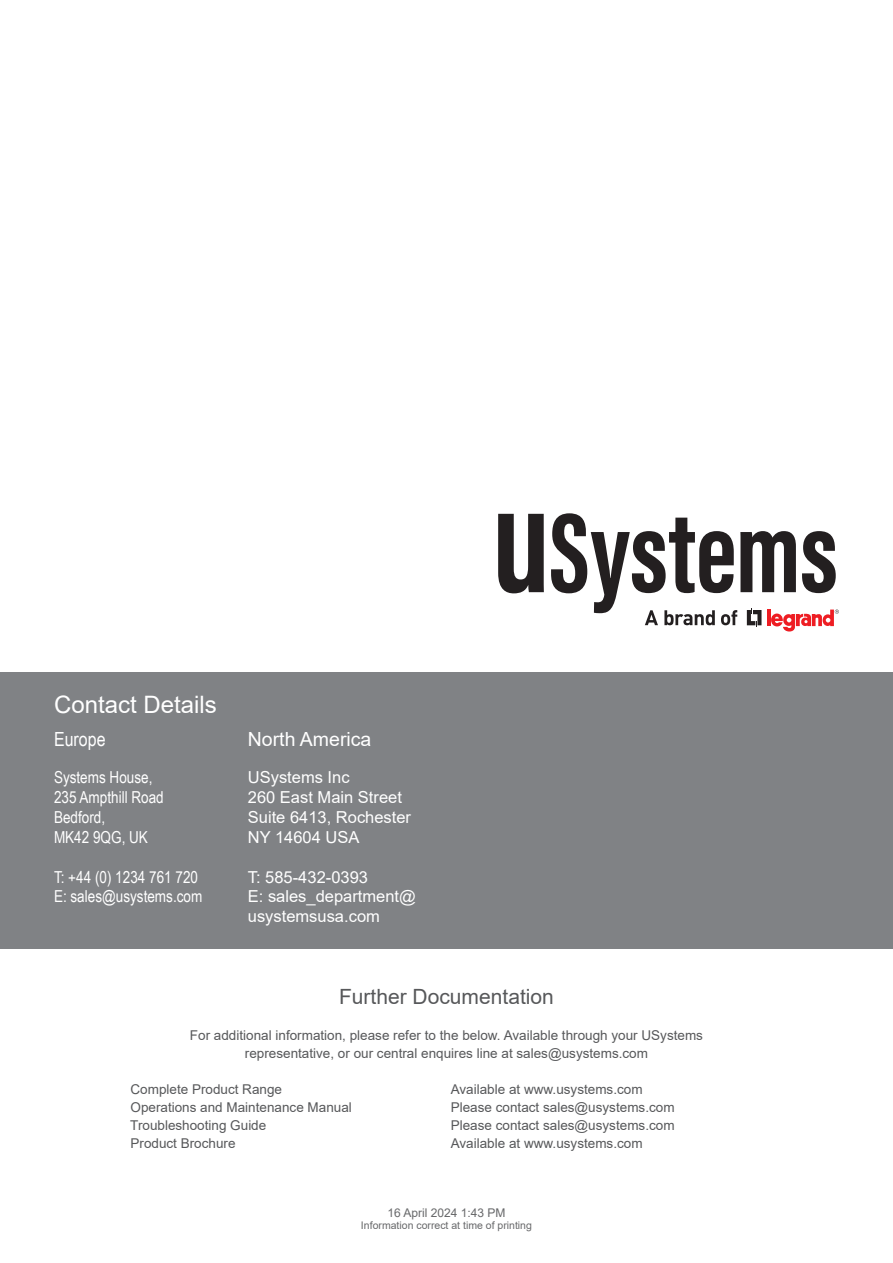
<style>
.page{position:relative;width:893px;height:1263px;background:#fff}
.page>*{position:absolute;margin:0;border:0;box-sizing:border-box;transform-origin:0 0}
.t1{font:24px "Arial";color:#fff}
.t2{font:21px "Arial";color:#57585a}
.t3{font:19.5px "Arial";color:#fff}
.t4{font:19.5px "Arial Narrow";color:#fff}
.t5{font:16.5px/19.8px "Arial";color:#fff}
.t6{font:16.5px/19.8px "Arial Narrow";color:#fff}
.t7{font:13.5px/18px "Arial";color:#57585a;text-align:center}
.t8{font:12px "Arial";color:#57585a}
.t9{font:10.5px "Arial";color:#57585a}
</style>
<div class="page">
<svg style="left:498px;top:514px;width:46px;height:79px"></svg>
<svg style="left:551px;top:513px;width:288px;height:118px"></svg>
<div style="left:0;top:672px;width:893px;height:276px;background:#808285"></div>
<h1 class="t1" style="left:54px;top:688px;width:164px">Contact Details</h1>
<h3 class="t4" style="left:54px;top:724px;width:53px">Europe</h3>
<p class="t6" style="left:54px;top:767px;width:111px">Systems House,<br>235 Ampthill Road<br>Bedford,<br>MK42 9QG, UK</p>
<p class="t6" style="left:54px;top:866px;width:150px">T: +44 (0) 1234 761 720<br>E: sales@usystems.com</p>
<h3 class="t3" style="left:248px;top:725px;width:125px">North America</h3>
<p class="t5" style="left:248px;top:768px;width:165px">USystems Inc<br>260 East Main Street<br>Suite 6413, Rochester<br>NY 14604 USA</p>
<p class="t5" style="left:248px;top:867px;width:170px">T: 585-432-0393<br>E: sales_department@ usystemsusa.com</p>
<h2 class="t2" style="left:339px;top:982px;width:216px">Further Documentation</h2>
<p class="t7" style="left:190px;top:1026px;width:515px">For additional information, please refer to the below. Available through your USystems representative, or our central enquires line at sales@usystems.com</p>
<p class="t7" style="left:131px;top:1080px;width:153px">Complete Product Range</p>
<p class="t7" style="left:451px;top:1080px;width:193px">Available at www.usystems.com</p>
<p class="t7" style="left:131px;top:1098px;width:223px">Operations and Maintenance Manual</p>
<p class="t7" style="left:451px;top:1098px;width:225px">Please contact sales@usystems.com</p>
<p class="t7" style="left:130px;top:1116px;width:138px">Troubleshooting Guide</p>
<p class="t7" style="left:451px;top:1116px;width:225px">Please contact sales@usystems.com</p>
<p class="t7" style="left:131px;top:1134px;width:107px">Product Brochure</p>
<p class="t7" style="left:451px;top:1134px;width:193px">Available at www.usystems.com</p>
<p class="t8" style="left:387px;top:1205px;width:120px">16 April 2024 1:43 PM</p>
<p class="t9" style="left:361px;top:1217px;width:172px">Information correct at time of printing</p>
</div>
